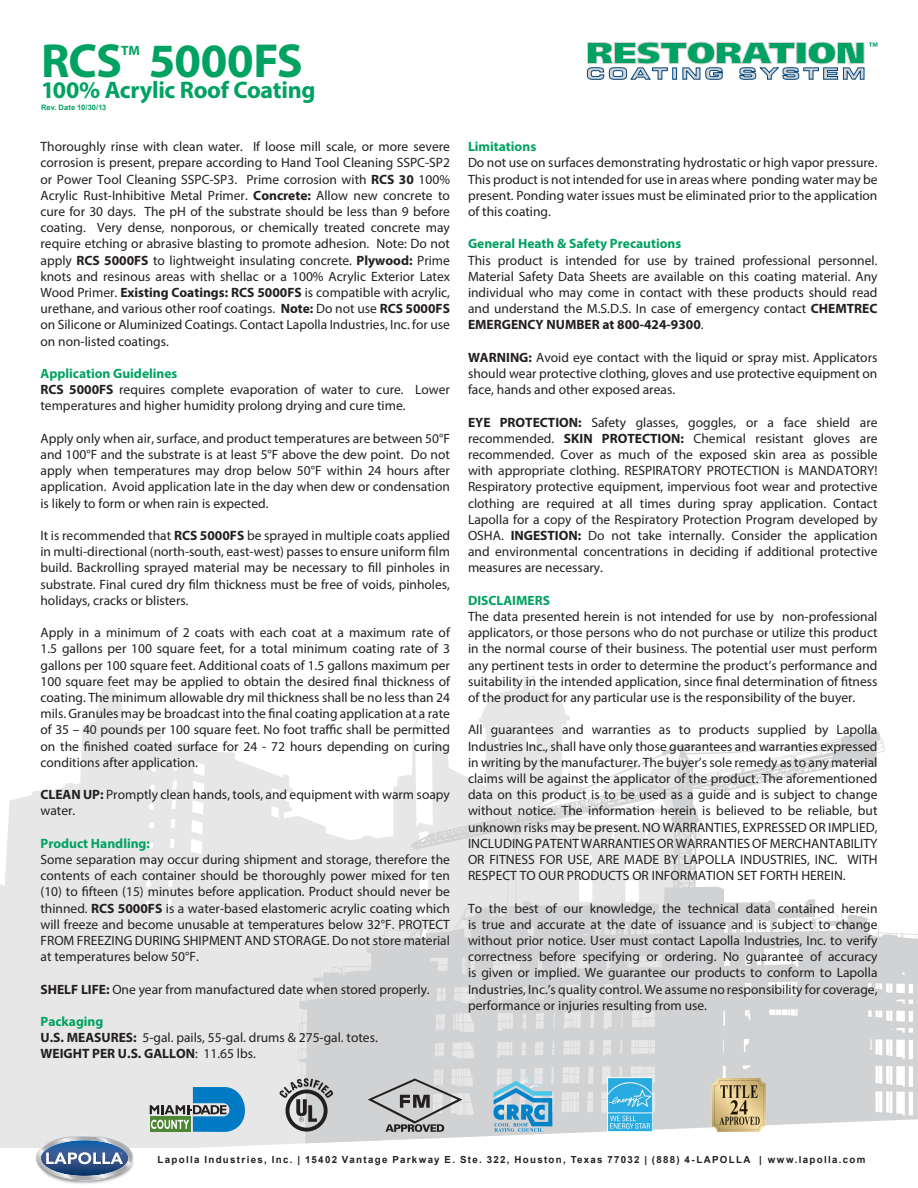
<style>
.page{position:relative;width:918px;height:1188px;background:#fff}
.page>*{position:absolute;margin:0;border:0;box-sizing:border-box;transform-origin:0 0}
.t1{font:700 48px "Myriad Pro";letter-spacing:-.02em;color:#00a261}
.t2{font:700 24px "Myriad Pro";letter-spacing:-.015em;color:#00a261}
.t3{font:13.5px/16.2px "Myriad Pro";color:#231f20;text-align:justify}
.t4{font:700 13.5px "Myriad Pro";color:#00a261}
.t5{font:700 9.75px "Arial";letter-spacing:.135em;color:#231f20}
.t6{font:700 7.5px "Arial";letter-spacing:.01em;color:#00a261}
.s1{font-weight:700}
.s2{font-weight:700;color:#00a261}
</style>
<div class="page">
<svg style="left:0;top:675px;width:570px;height:473px;fill:#e7e7e8"></svg>
<svg style="left:298px;top:728px;width:620px;height:415px"></svg>
<svg style="left:36px;top:1135px;width:97px;height:46px;background:#899cb8"></svg>
<svg style="left:587px;top:42px;width:291px;height:37px"></svg>
<svg style="left:368px;top:1079px;width:94px;height:53px;background:#b2b2b3"></svg>
<svg style="left:494px;top:1078px;width:58px;height:54px;background:#81b8d4"></svg>
<svg style="left:279px;top:1078px;width:54px;height:54px;background:#a09fa0"></svg>
<svg style="left:150px;top:1087px;width:98px;height:45px;background:#6ca1b3"></svg>
<img style="left:712px;top:1078px;width:54px;height:54px">
<img style="left:607px;top:1078px;width:45px;height:54px">
<h1 class="t1" style="left:41px;top:30px;width:82px">RCS</h1>
<p class="t4" style="left:121px;top:41px;width:20px">TM</p>
<h1 class="t1" style="left:149px;top:30px;width:155px">5000FS</h1>
<h2 class="t2" style="left:41px;top:74px;width:276px">100% Acrylic Roof Coating</h2>
<p class="t6" style="left:41px;top:103px;width:67px">Rev. Date 10/30/13</p>
<p class="t3" style="left:40px;top:138px;width:411px">Thoroughly rinse with clean water. If loose mill scale, or more severe corrosion is present, prepare according to Hand Tool Cleaning SSPC-SP2 or Power Tool Cleaning SSPC-SP3. Prime corrosion with <span class="s1">RCS 30</span> 100% Acrylic Rust-Inhibitive Metal Primer. <span class="s1">Concrete:</span> Allow new concrete to cure for 30 days. The pH of the substrate should be less than 9 before coating. Very dense, nonporous, or chemically treated concrete may require etching or abrasive blasting to promote adhesion. Note: Do not apply <span class="s1">RCS 5000FS</span> to lightweight insulating concrete. <span class="s1">Plywood:</span> Prime knots and resinous areas with shellac or a 100% Acrylic Exterior Latex Wood Primer. <span class="s1">Existing Coatings: RCS 5000FS</span> is compatible with acrylic, urethane, and various other roof coatings. <span class="s1">Note:</span> Do not use <span class="s1">RCS 5000FS </span>on Silicone or Aluminized Coatings. Contact Lapolla Industries, Inc. for use on non-listed coatings.</p>
<p class="t3" style="left:40px;top:365px;width:411px;text-align:left"><span class="s2">Application Guidelines<br></span><span class="s1">RCS 5000FS</span> requires complete evaporation of water to cure. Lower temperatures and higher humidity prolong drying and cure time.</p>
<p class="t3" style="left:40px;top:430px;width:411px">Apply only when air, surface, and product temperatures are between 50°F and 100°F and the substrate is at least 5°F above the dew point. Do not apply when temperatures may drop below 50°F within 24 hours after application. Avoid application late in the day when dew or condensation is likely to form or when rain is expected.</p>
<p class="t3" style="left:40px;top:527px;width:411px">It is recommended that <span class="s1">RCS 5000FS</span> be sprayed in multiple coats applied in multi-directional (north-south, east-west) passes to ensure uniform film build. Backrolling sprayed material may be necessary to fill pinholes in substrate. Final cured dry film thickness must be free of voids, pinholes, holidays, cracks or blisters.</p>
<p class="t3" style="left:40px;top:624px;width:411px">Apply in a minimum of 2 coats with each coat at a maximum rate of 1.5 gallons per 100 square feet, for a total minimum coating rate of 3 gallons per 100 square feet. Additional coats of 1.5 gallons maximum per 100 square feet may be applied to obtain the desired final thickness of coating. The minimum allowable dry mil thickness shall be no less than 24 mils. Granules may be broadcast into the final coating application at a rate of 35 – 40 pounds per 100 square feet. No foot traffic shall be permitted on the finished coated surface for 24 - 72 hours depending on curing conditions after application.</p>
<p class="t3" style="left:40px;top:786px;width:411px"><span class="s1">CLEAN UP:</span> Promptly clean hands, tools, and equipment with warm soapy water.</p>
<p class="t4" style="left:40px;top:834px;width:111px">Product Handling:</p>
<p class="t3" style="left:40px;top:851px;width:411px">Some separation may occur during shipment and storage, therefore the contents of each container should be thoroughly power mixed for ten (10) to fifteen (15) minutes before application. Product should never be thinned. <span class="s1">RCS 5000FS</span> is a water-based elastomeric acrylic coating which will freeze and become unusable at temperatures below 32°F. PROTECT FROM FREEZING DURING SHIPMENT AND STORAGE. Do not store material at temperatures below 50°F.</p>
<p class="t3" style="left:40px;top:981px;width:390px"><span class="s1">SHELF LIFE:</span> One year from manufactured date when stored properly.</p>
<p class="t3" style="left:40px;top:1013px;width:339px;text-align:left"><span class="s2">Packaging<br></span><span class="s1">U.S. MEASURES:</span> 5-gal. pails, 55-gal. drums &amp; 275-gal. totes.<br><span class="s1">WEIGHT PER U.S. GALLON</span>: 11.65 lbs.</p>
<p class="t4" style="left:468px;top:138px;width:70px">Limitations</p>
<p class="t3" style="left:468px;top:154px;width:411px">Do not use on surfaces demonstrating hydrostatic or high vapor pressure.<br>This product is not intended for use in areas where ponding water may be present. Ponding water issues must be eliminated prior to the application of this coating.</p>
<p class="t4" style="left:468px;top:235px;width:215px">General Heath &amp; Safety Precautions</p>
<p class="t3" style="left:468px;top:252px;width:411px">This product is intended for use by trained professional personnel.<br>Material Safety Data Sheets are available on this coating material. Any individual who may come in contact with these products should read and understand the M.S.D.S. In case of emergency contact <span class="s1">CHEMTREC EMERGENCY NUMBER at 800-424-9300</span>.</p>
<p class="t3" style="left:468px;top:349px;width:411px"><span class="s1">WARNING:</span> Avoid eye contact with the liquid or spray mist. Applicators should wear protective clothing, gloves and use protective equipment on face, hands and other exposed areas.</p>
<p class="t3" style="left:468px;top:414px;width:411px"><span class="s1">EYE PROTECTION:</span> Safety glasses, goggles, or a face shield are recommended. <span class="s1">SKIN PROTECTION:</span> Chemical resistant gloves are recommended. Cover as much of the exposed skin area as possible with appropriate clothing. RESPIRATORY PROTECTION is MANDATORY!<br>Respiratory protective equipment, impervious foot wear and protective clothing are required at all times during spray application. Contact Lapolla for a copy of the Respiratory Protection Program developed by OSHA. <span class="s1">INGESTION:</span> Do not take internally. Consider the application and environmental concentrations in deciding if additional protective measures are necessary.</p>
<p class="t4" style="left:468px;top:591px;width:84px">DISCLAIMERS</p>
<p class="t3" style="left:468px;top:608px;width:411px">The data presented herein is not intended for use by non-professional applicators, or those persons who do not purchase or utilize this product in the normal course of their business. The potential user must perform any pertinent tests in order to determine the product’s performance and suitability in the intended application, since final determination of fitness of the product for any particular use is the responsibility of the buyer.</p>
<p class="t3" style="left:468px;top:721px;width:411px">All guarantees and warranties as to products supplied by Lapolla Industries Inc., shall have only those guarantees and warranties expressed in writing by the manufacturer. The buyer’s sole remedy as to any material claims will be against the applicator of the product. The aforementioned data on this product is to be used as a guide and is subject to change without notice. The information herein is believed to be reliable, but unknown risks may be present. NO WARRANTIES, EXPRESSED OR IMPLIED, INCLUDING PATENT WARRANTIES OR WARRANTIES OF MERCHANTABILITY OR FITNESS FOR USE, ARE MADE BY LAPOLLA INDUSTRIES, INC. WITH RESPECT TO OUR PRODUCTS OR INFORMATION SET FORTH HEREIN.</p>
<p class="t3" style="left:468px;top:900px;width:411px">To the best of our knowledge, the technical data contained herein is true and accurate at the date of issuance and is subject to change without prior notice. User must contact Lapolla Industries, Inc. to verify correctness before specifying or ordering. No guarantee of accuracy is given or implied. We guarantee our products to conform to Lapolla Industries, Inc.’s quality control. We assume no responsibility for coverage, performance or injuries resulting from use.</p>
<p class="t5" style="left:158px;top:1153px;width:709px">Lapolla Industries, Inc. | 15402 Vantage Parkway E. Ste. 322, Houston, Texas 77032 | (888) 4-LAPOLLA | www.lapolla.com</p>
</div>
